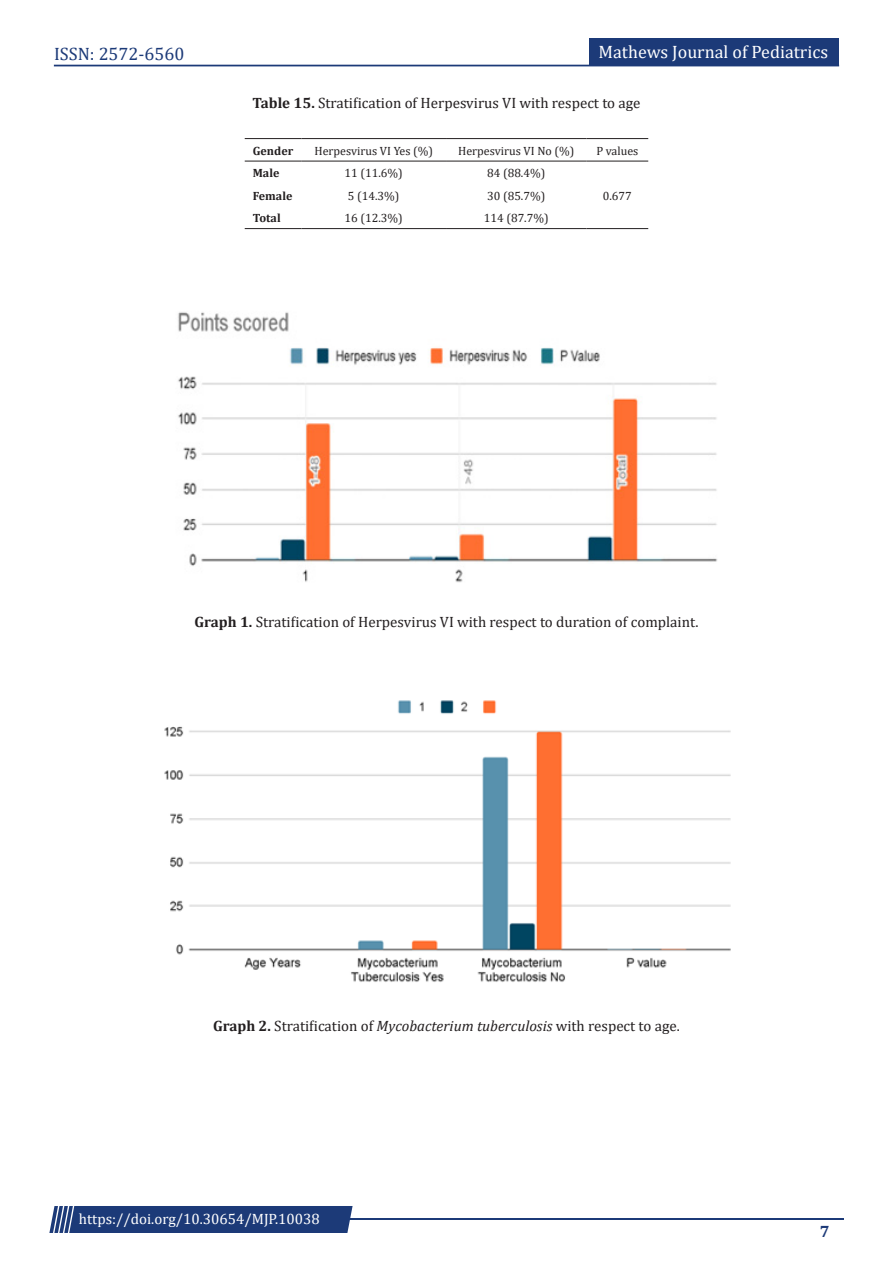
<style>
.page{position:relative;width:893px;height:1263px;background:#fff}
.page>*{position:absolute;margin:0;border:0;box-sizing:border-box;transform-origin:0 0}
.t1{font:18px "Cambria";color:#fff}
.t2{font:18px "Cambria";color:#1c3a78}
.t3{font:700 16.5px "Cambria";color:#1c3a78}
.t4{font:15px "Cambria";color:#231f20}
.t5{font:15px "Cambria";color:#fff}
.t6{font:12px "Cambria";color:#231f20}
.t7{font:700 12px "Cambria";color:#231f20}
.s1{font-weight:700}
.s2{font-style:italic}
</style>
<div class="page">
<div style="left:54px;top:65px;width:785px;height:1px;border:1px solid #1c3a78"></div>
<div style="left:589px;top:39px;width:250px;height:27px;background:#1c3a78"></div>
<hr style="left:310px;top:1219px;width:534px;height:1px;background:#1c3a78">
<div style="left:49px;top:1206px;width:304px;height:27px;background:#1c3a78"></div>
<hr style="left:245px;top:228px;width:56px;height:1px;background:#231f20">
<hr style="left:301px;top:228px;width:145px;height:1px;background:#231f20">
<hr style="left:446px;top:228px;width:140px;height:1px;background:#231f20">
<hr style="left:586px;top:228px;width:62px;height:1px;background:#231f20">
<hr style="left:245px;top:138px;width:56px;height:1px;background:#231f20">
<hr style="left:301px;top:138px;width:145px;height:1px;background:#231f20">
<hr style="left:446px;top:138px;width:140px;height:1px;background:#231f20">
<hr style="left:586px;top:138px;width:62px;height:1px;background:#231f20">
<hr style="left:245px;top:161px;width:56px;height:1px;background:#231f20">
<hr style="left:301px;top:161px;width:145px;height:1px;background:#231f20">
<hr style="left:446px;top:161px;width:140px;height:1px;background:#231f20">
<hr style="left:586px;top:161px;width:62px;height:1px;background:#231f20">
<img style="left:178px;top:312px;width:540px;height:271px">
<img style="left:164px;top:700px;width:567px;height:282px">
<p class="t2" style="left:54px;top:43px;width:132px">ISSN: 2572-6560</p>
<p class="t1" style="left:598px;top:41px;width:231px">Mathews Journal of Pediatrics</p>
<p class="t4" style="left:252px;top:94px;width:390px"><span class="s1">Table 15.</span> Stratification of Herpesvirus VI with respect to age</p>
<p class="t7" style="left:253px;top:142px;width:42px">Gender</p>
<p class="t6" style="left:314px;top:143px;width:120px">Herpesvirus VI Yes (%)</p>
<p class="t6" style="left:458px;top:143px;width:118px">Herpesvirus VI No (%)</p>
<p class="t6" style="left:596px;top:143px;width:43px">P values</p>
<p class="t7" style="left:253px;top:165px;width:28px">Male</p>
<p class="t6" style="left:345px;top:166px;width:60px">11 (11.6%)</p>
<p class="t6" style="left:487px;top:166px;width:60px">84 (88.4%)</p>
<p class="t7" style="left:253px;top:187px;width:41px">Female</p>
<p class="t6" style="left:348px;top:188px;width:53px">5 (14.3%)</p>
<p class="t6" style="left:487px;top:188px;width:60px">30 (85.7%)</p>
<p class="t6" style="left:603px;top:188px;width:31px">0.677</p>
<p class="t7" style="left:253px;top:209px;width:29px">Total</p>
<p class="t6" style="left:345px;top:211px;width:60px">16 (12.3%)</p>
<p class="t6" style="left:484px;top:211px;width:66px">114 (87.7%)</p>
<p class="t4" style="left:194px;top:613px;width:505px"><span class="s1">Graph 1.</span> Stratification of Herpesvirus VI with respect to duration of complaint.</p>
<p class="t4" style="left:213px;top:1017px;width:468px"><span class="s1">Graph 2.</span> Stratification of <span class="s2">Mycobacterium tuberculosis</span> with respect to age.</p>
<p class="t5" style="left:79px;top:1210px;width:242px">https://doi.org/10.30654/MJP.10038</p>
<p class="t3" style="left:820px;top:1220px;width:11px">7</p>
</div>
